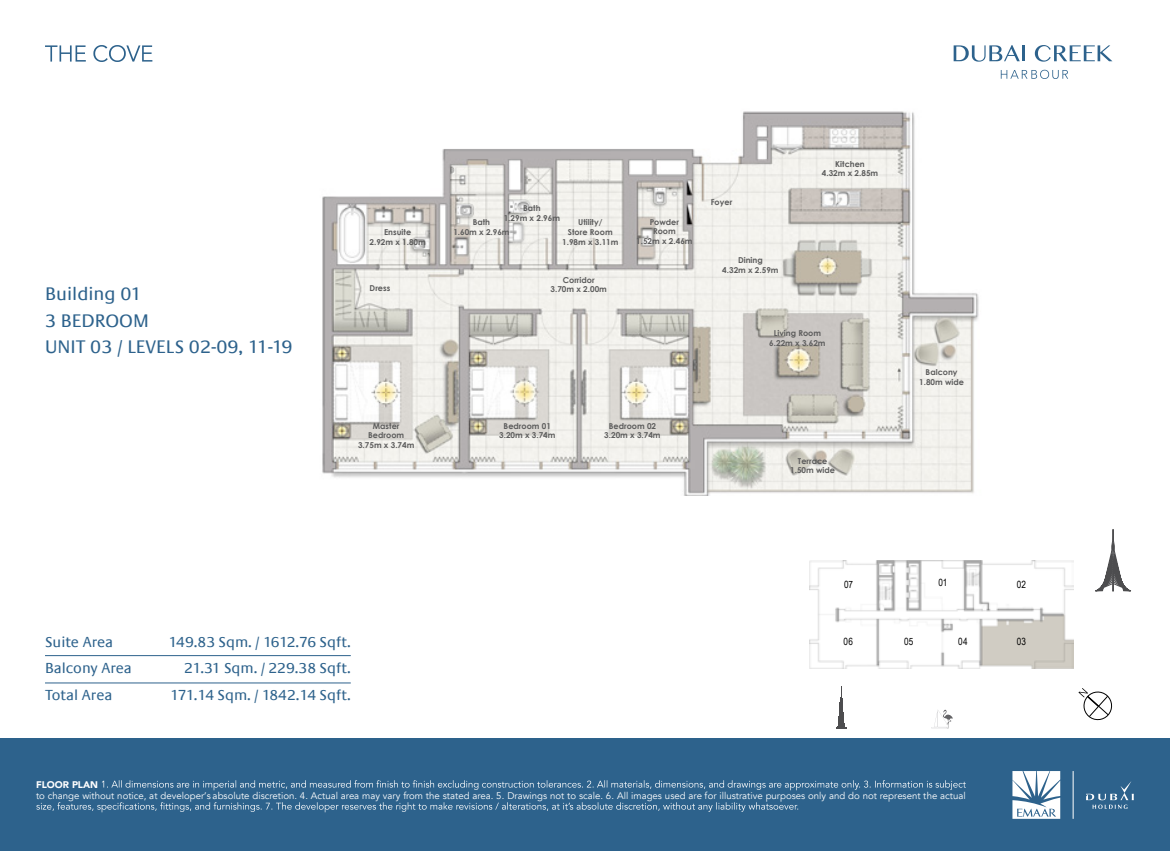
<style>
.page{position:relative;width:1170px;height:851px;background:#fff}
.page>*{position:absolute;margin:0;border:0;box-sizing:border-box;transform-origin:0 0}
.t1{font:18.75px/26.2px "Praxis LT";color:#2d628c}
.t2{font:15px "Praxis LT";color:#2d628c}
.t3{font:10px "Arial Narrow";letter-spacing:.015em;color:#000}
.t4{font:9.62px "Avenir";color:#fff}
.t5{font:900 9.62px "Avenir";color:#fff}
.t6{font:700 8.12px/9.8px "Century Gothic";color:#5d5d5d;text-align:center}
</style>
<div class="page">
<img style="left:809px;top:560px;width:264px;height:108px">
<img style="left:322px;top:111px;width:657px;height:384px">
<svg style="left:1078px;top:688px;width:34px;height:33px"></svg>
<hr style="left:45px;top:655px;width:306px;height:1px;background:#2d628c">
<hr style="left:45px;top:682px;width:306px;height:1px;background:#2d628c">
<hr style="left:840px;top:698px;width:2px;height:29px;background:#4d4d4f">
<hr style="left:840px;top:694px;width:1px;height:33px;background:#4d4d4f">
<hr style="left:839px;top:702px;width:2px;height:25px;background:#4d4d4f">
<svg style="left:836px;top:705px;width:10px;height:23px"></svg>
<svg style="left:1095px;top:529px;width:35px;height:62px"></svg>
<svg style="left:931px;top:709px;width:22px;height:19px"></svg>
<hr style="left:1169px;top:738px;width:1px;height:112px;background:#2d628c">
<div style="left:0;top:738px;width:1169px;height:112px;background:#2d628c"></div>
<svg style="left:102px;top:780px;width:863px;height:10px"></svg>
<svg style="left:36px;top:802px;width:762px;height:10px"></svg>
<hr style="left:1072px;top:770px;width:1px;height:48px;background:#fff">
<svg style="left:1086px;top:781px;width:47px;height:27px"></svg>
<svg style="left:1012px;top:771px;width:48px;height:47px;background:#cbd8e2"></svg>
<svg style="left:953px;top:45px;width:66px;height:17px"></svg>
<hr style="left:1021px;top:45px;width:3px;height:16px;background:#2d628c">
<svg style="left:1034px;top:45px;width:78px;height:17px"></svg>
<svg style="left:1000px;top:70px;width:68px;height:9px"></svg>
<svg style="left:45px;top:45px;width:107px;height:17px"></svg>
<h1 class="t1" style="left:45px;top:281px;width:249px">Building 01<br>3 BEDROOM<br>UNIT 03 / LEVELS 02-09, 11-19</h1>
<p class="t6" style="left:369px;top:227px;width:58px">Ensuite<br>2.92m x 1.80m</p>
<p class="t6" style="left:369px;top:283px;width:22px">Dress</p>
<p class="t6" style="left:821px;top:158px;width:58px">Kitchen<br>4.32m x 2.85m</p>
<p class="t6" style="left:503px;top:203px;width:58px">Bath<br>1.29m x 2.96m</p>
<p class="t6" style="left:453px;top:217px;width:58px">Bath<br>1.60m x 2.96m</p>
<p class="t6" style="left:562px;top:217px;width:58px">Utility/<br>Store Room<br>1.98m x 3.11m</p>
<p class="t6" style="left:636px;top:216px;width:58px">Powder<br>Room<br>1.52m x 2.46m</p>
<p class="t6" style="left:710px;top:197px;width:23px">Foyer</p>
<p class="t6" style="left:722px;top:255px;width:58px">Dining<br>4.32m x 2.59m</p>
<p class="t6" style="left:550px;top:274px;width:58px">Corridor<br>3.70m x 2.00m</p>
<p class="t6" style="left:769px;top:328px;width:58px">Living Room<br>6.22m x 3.62m</p>
<p class="t6" style="left:358px;top:420px;width:58px">Master<br>Bedroom<br>3.75m x 3.74m</p>
<p class="t6" style="left:499px;top:420px;width:58px">Bedroom 01<br>3.20m x 3.74m</p>
<p class="t6" style="left:604px;top:420px;width:58px">Bedroom 02<br>3.20m x 3.74m</p>
<p class="t6" style="left:790px;top:455px;width:46px">Terrace<br>1.50m wide</p>
<p class="t6" style="left:919px;top:367px;width:46px">Balcony<br>1.80m wide</p>
<h2 class="t2" style="left:45px;top:633px;width:70px">Suite Area</h2>
<h2 class="t2" style="left:168px;top:633px;width:184px">149.83 Sqm. / 1612.76 Sqft.</h2>
<h2 class="t2" style="left:45px;top:660px;width:88px">Balcony Area</h2>
<h2 class="t2" style="left:184px;top:660px;width:168px">21.31 Sqm. / 229.38 Sqft.</h2>
<h2 class="t2" style="left:45px;top:686px;width:69px">Total Area</h2>
<h2 class="t2" style="left:170px;top:686px;width:182px">171.14 Sqm. / 1842.14 Sqft.</h2>
<p class="t3" style="left:844px;top:577px;width:11px">07</p>
<p class="t3" style="left:938px;top:574px;width:11px">01</p>
<p class="t3" style="left:1016px;top:577px;width:11px">02</p>
<p class="t3" style="left:843px;top:634px;width:11px">06</p>
<p class="t3" style="left:904px;top:634px;width:11px">05</p>
<p class="t3" style="left:958px;top:634px;width:11px">04</p>
<p class="t3" style="left:1016px;top:634px;width:11px">03</p>
<p class="t5" style="left:36px;top:775px;width:64px">FLOOR PLAN</p>
<p class="t4" style="left:36px;top:789px;width:931px">to change without notice, at developer’s absolute discretion. 4. Actual area may vary from the stated area. 5. Drawings not to scale. 6. All images used are for illustrative purposes only and do not represent the actual</p>
</div>
